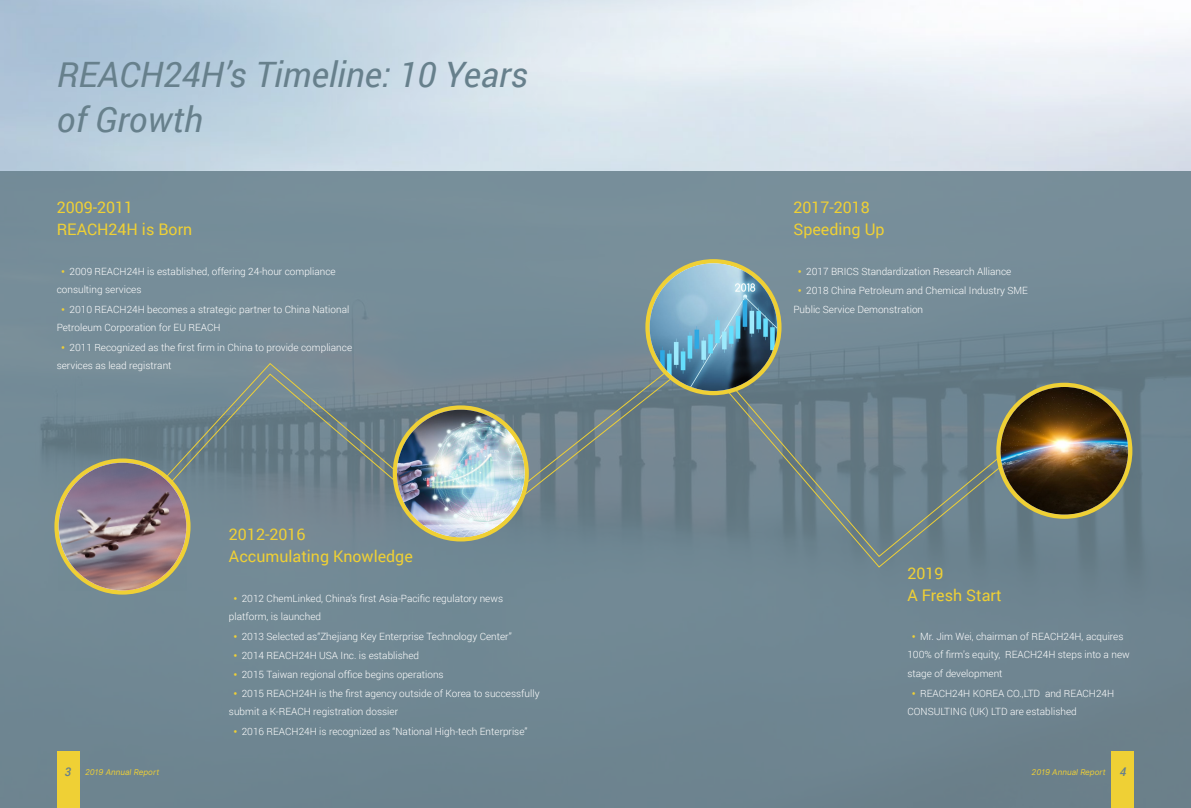
<style>
.page{position:relative;width:1191px;height:808px;background:#fff}
.page>*{position:absolute;margin:0;border:0;box-sizing:border-box;transform-origin:0 0}
.t1{font:italic 35px/45px "Roboto";color:#67808c}
.t2{font:16px/22px "Roboto";color:#efd035}
.t3{font:300 10px/18px "Roboto";color:#fff}
.t4{font:italic 8px "Inter UI";color:#efd035}
.s1{font-family:"Source Han Sans SC";font-weight:800;font-size:12px;color:#efd035}
.s2{font-family:"Roboto";font-weight:500;font-size:12px;color:#67808c}
</style>
<div class="page">
<div style="left:0;top:171px;width:1191px;height:637px;background:#718994"></div>
<svg style="left:153px;top:356px;width:860px;height:212px"></svg>
<svg style="left:645px;top:259px;width:136px;height:136px;background:#e5ca3c"></svg>
<svg style="left:996px;top:383px;width:136px;height:136px;background:#e1c53a"></svg>
<div style="left:57px;top:751px;width:22px;height:57px;background:#efd035"></div>
<div style="left:1111px;top:751px;width:23px;height:57px;background:#efd035"></div>
<svg style="left:54px;top:458px;width:136px;height:137px;background:#dfc549"></svg>
<img style="left:649px;top:263px;width:128px;height:128px;border-radius:64px">
<img style="left:397px;top:410px;width:127px;height:127px;border-radius:64px">
<img style="left:1000px;top:387px;width:128px;height:127px;border-radius:64px">
<svg style="left:59px;top:463px;width:127px;height:127px;background:#907a87"></svg>
<h1 class="t1" style="left:57px;top:50px;width:473px">REACH24H’s Timeline: 10 Years of Growth</h1>
<h2 class="t2" style="left:57px;top:196px;width:137px">2009-2011<br>REACH24H is Born</h2>
<p class="t3" style="left:57px;top:262px;width:280px"><span class="s1">·</span> 2009 REACH24H is established, offering 24-hour compliance consulting services</p>
<p class="t3" style="left:57px;top:300px;width:294px"><span class="s1">·</span> 2010 REACH24H becomes a strategic partner to China National<br>Petroleum Corporation for EU REACH</p>
<p class="t3" style="left:57px;top:338px;width:297px"><span class="s1">·</span> 2011 Recognized as the first firm in China to provide compliance services as lead registrant</p>
<h2 class="t2" style="left:229px;top:523px;width:185px">2012-2016<br>Accumulating Knowledge</h2>
<p class="t3" style="left:229px;top:589px;width:276px"><span class="s1">·</span> 2012 ChemLinked, China’s first Asia-Pacific regulatory news platform, is launched</p>
<p class="t3" style="left:232px;top:627px;width:309px;line-height:19px"><span class="s1">·</span> 2013 Selected as“Zhejiang Key Enterprise Technology Center”<br><span class="s1">·</span> 2014 REACH24H USA Inc. is established<br><span class="s1">·</span> 2015 Taiwan regional office begins operations<br><span class="s1">·</span> 2015 REACH24H is the first agency outside of Korea to successfully</p>
<p class="t3" style="left:229px;top:701px;width:300px;line-height:20px">submit a K-REACH registration dossier<br><span class="s1">·</span> 2016 REACH24H is recognized as “National High-tech Enterprise”</p>
<h2 class="t2" style="left:793px;top:196px;width:93px">2017-2018<br>Speeding Up</h2>
<p class="t3" style="left:793px;top:262px;width:236px;line-height:19px"><span class="s1">·</span> 2017 BRICS Standardization Research Alliance<br><span class="s1">·</span> 2018 China Petroleum and Chemical Industry SME<br>Public Service Demonstration</p>
<h2 class="t2" style="left:907px;top:561px;width:96px">2019<br>A Fresh Start</h2>
<p class="t3" style="left:907px;top:627px;width:224px"><span class="s1">·</span> Mr. Jim Wei, chairman of REACH24H, acquires<br>100% of firm’s equity, REACH24H steps into a new</p>
<p class="t3" style="left:907px;top:663px;width:208px;line-height:20px">stage of development<br><span class="s1">·</span> REACH24H KOREA CO.,LTD and REACH24H</p>
<p class="t3" style="left:907px;top:702px;width:171px">CONSULTING (UK) LTD are established</p>
<p class="t4" style="left:65px;top:766px;width:96px"><span class="s2">3</span> 2019 Annual Report</p>
<p class="t4" style="left:1031px;top:766px;width:96px">2019 Annual Report <span class="s2">4</span></p>
</div>
